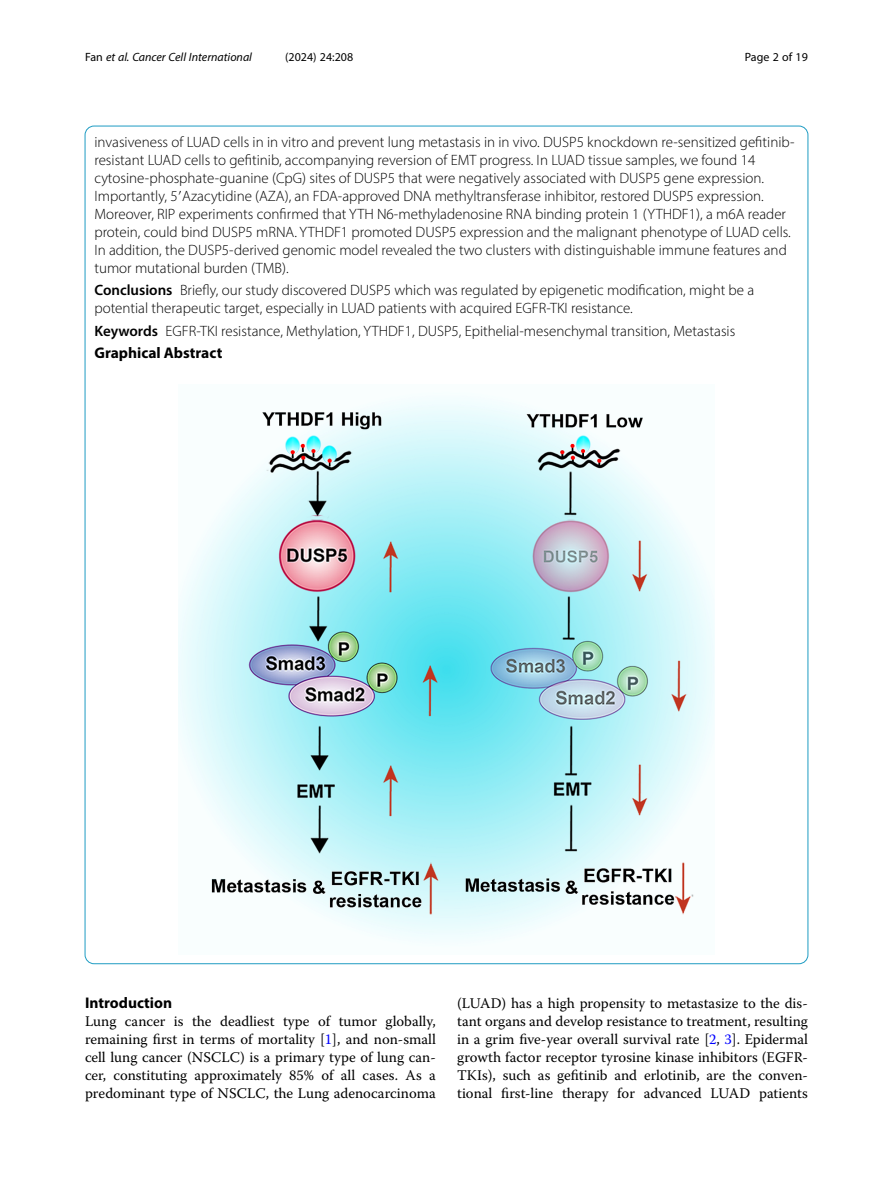
<style>
.page{position:relative;width:893px;height:1191px;background:#fff}
.page>*{position:absolute;margin:0;border:0;box-sizing:border-box;transform-origin:0 0}
.Abstract_UNstructure{font:700 15.45px "Myriad Pro";color:#000}
.Head_1{font:700 15.45px "Myriad Pro";color:#000}
.Abstract_Structured{font:300 15px/18px "Myriad Pro";color:#000}
.Keyword_Text{font:300 15px "Myriad Pro";color:#000}
.Body_Text{font:14.7px/18px "Warnock Pro";color:#000;text-align:justify}
.t1{font:italic 12px "Myriad Pro";color:#000}
.t2{font:12px "Myriad Pro";color:#000}
.s1{font-style:normal}
.s2{font-family:"STIX";font-weight:400}
.s3{font-weight:600}
.s4{color:#00f}
</style>
<div class="page">
<img style="left:179px;top:397px;width:535px;height:546px">
<p class="t1" style="left:85px;top:50px;width:168px"><span class="s1">Fan</span> et al. Cancer Cell International</p>
<p class="t2" style="left:285px;top:50px;width:70px">(2024) 24:208</p>
<p class="t2" style="left:745px;top:50px;width:65px">Page 2 of 19</p>
<p class="Abstract_Structured" style="left:94px;top:132px;width:702px">invasiveness of LUAD cells in in vitro and prevent lung metastasis in in vivo. DUSP5 knockdown re-sensitized gefitinib&shy;resistant LUAD cells to gefitinib, accompanying reversion of EMT progress. In LUAD tissue samples, we found 14 cytosine-phosphate-guanine (CpG) sites of DUSP5 that were negatively associated with DUSP5 gene expression.<br>Importantly, 5<span class="s2">′</span>Azacytidine (AZA), an FDA-approved DNA methyltransferase inhibitor, restored DUSP5 expression.<br>Moreover, RIP experiments confirmed that YTH N6-methyladenosine RNA binding protein 1 (YTHDF1), a m6A reader protein, could bind DUSP5 mRNA. YTHDF1 promoted DUSP5 expression and the malignant phenotype of LUAD cells.<br>In addition, the DUSP5-derived genomic model revealed the two clusters with distinguishable immune features and tumor mutational burden (TMB).</p>
<p class="Abstract_Structured" style="left:94px;top:281px;width:661px"><span class="s3">Conclusions</span> Briefly, our study discovered DUSP5 which was regulated by epigenetic modification, might be a potential therapeutic target, especially in LUAD patients with acquired EGFR-TKI resistance.</p>
<p class="Keyword_Text" style="left:94px;top:322px;width:642px"><span class="s3">Keywords</span> EGFR-TKI resistance, Methylation, YTHDF1, DUSP5, Epithelial-mesenchymal transition, Metastasis</p>
<p class="Abstract_UNstructure" style="left:94px;top:343px;width:129px">Graphical Abstract</p>
<p class="Head_1" style="left:85px;top:993px;width:89px">Introduction</p>
<p class="Body_Text" style="left:85px;top:1012px;width:352px">Lung cancer is the deadliest type of tumor globally, remaining first in terms of mortality [<span class="s4">1</span>], and non-small cell lung cancer (NSCLC) is a primary type of lung can&shy;cer, constituting approximately 85% of all cases. As a predominant type of NSCLC, the Lung adenocarcinoma</p>
<p class="Body_Text" style="left:457px;top:994px;width:352px">(LUAD) has a high propensity to metastasize to the dis&shy;tant organs and develop resistance to treatment, resulting in a grim five-year overall survival rate [<span class="s4">2</span>, <span class="s4">3</span>]. Epidermal growth factor receptor tyrosine kinase inhibitors (EGFR-TKIs), such as gefitinib and erlotinib, are the conven&shy;tional first-line therapy for advanced LUAD patients</p>
</div>
